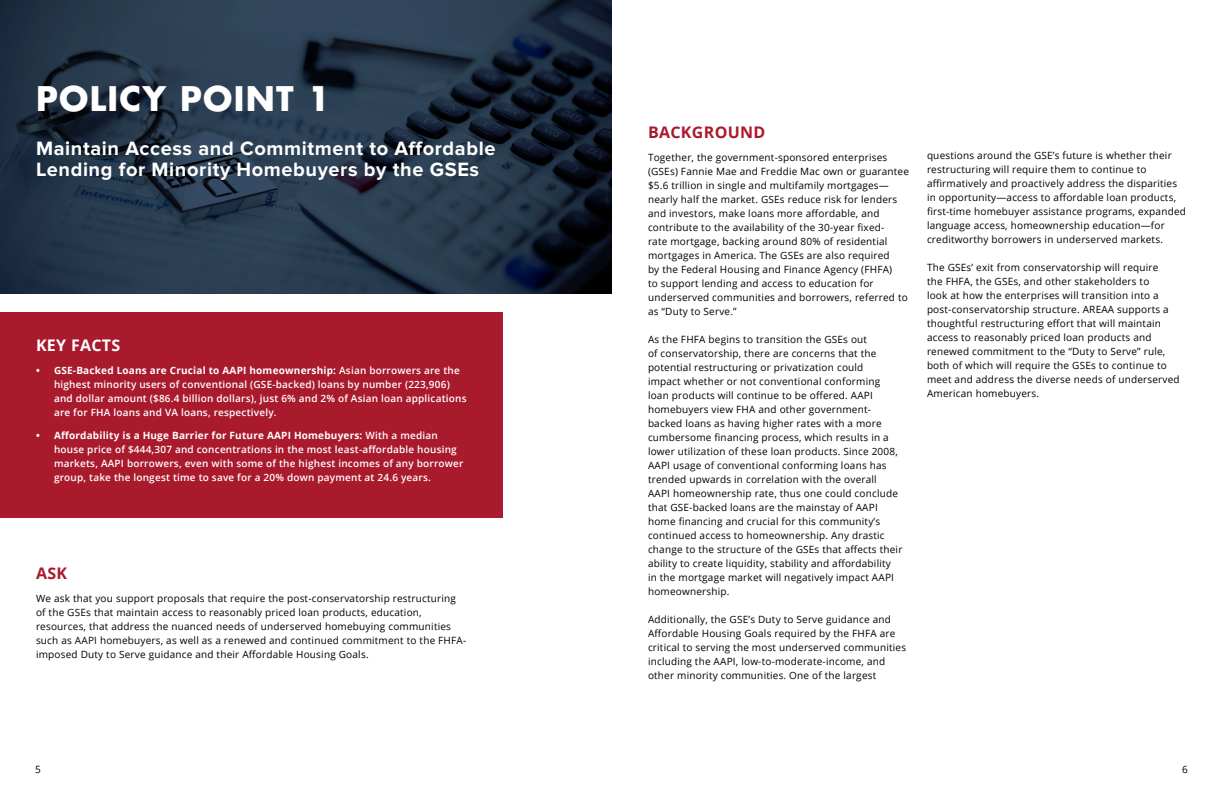
<style>
.page{position:relative;width:1224px;height:792px;background:#fff}
.page>*{position:absolute;margin:0;border:0;box-sizing:border-box;transform-origin:0 0}
.t1{font:700 33px "Futura";letter-spacing:.04em;color:#fff}
.t2{font:700 20px/21px "Proxima Nova";letter-spacing:.03em;color:#fff}
.t3{font:700 16px "Open Sans";letter-spacing:.02em;color:#a91a2d}
.t4{font:700 16px "Open Sans";letter-spacing:.02em;color:#fff}
.t5{font:10px/14px "Open Sans";letter-spacing:.02em;color:#000}
.t6{font:600 10px/14px "Open Sans";letter-spacing:.02em;color:#fff}
.s1{font-weight:700}
</style>
<div class="page">
<div style="left:0;top:312px;width:503px;height:206px;background:#a91a2d"></div>
<svg style="left:0;top:0;width:612px;height:294px;background:#223245"></svg>
<h1 class="t1" style="left:36px;top:75px;width:296px">POLICY POINT 1</h1>
<h2 class="t2" style="left:36px;top:138px;width:461px">Maintain Access and Commitment to Affordable<br>Lending for Minority Homebuyers by the GSEs</h2>
<h3 class="t4" style="left:36px;top:334px;width:86px">KEY FACTS</h3>
<p class="t6" style="left:54px;top:364px;width:414px;text-indent:-18px"><span class="s1">• GSE-Backed Loans are Crucial to AAPI homeownership:</span> Asian borrowers are the highest minority users of conventional (GSE-backed) loans by number (223,906) and dollar amount ($86.4 billion dollars), just 6% and 2% of Asian loan applications are for FHA loans and VA loans, respectively.</p>
<p class="t6" style="left:54px;top:429px;width:411px;text-indent:-18px"><span class="s1">• Affordability is a Huge Barrier for Future AAPI Homebuyers:</span> With a median house price of $444,307 and concentrations in the most least-affordable housing markets, AAPI borrowers, even with some of the highest incomes of any borrower group, take the longest time to save for a 20% down payment at 24.6 years.</p>
<h3 class="t3" style="left:36px;top:562px;width:33px">ASK</h3>
<p class="t5" style="left:36px;top:591px;width:432px">We ask that you support proposals that require the post-conservatorship restructuring of the GSEs that maintain access to reasonably priced loan products, education, resources, that address the nuanced needs of underserved homebuying communities such as AAPI homebuyers, as well as a renewed and continued commitment to the FHFA&shy;imposed Duty to Serve guidance and their Affordable Housing Goals.</p>
<h3 class="t3" style="left:648px;top:121px;width:119px">BACKGROUND</h3>
<p class="t5" style="left:648px;top:150px;width:263px">Together, the government-sponsored enterprises (GSEs) Fannie Mae and Freddie Mac own or guarantee $5.6 trillion in single and multifamily mortgages— nearly half the market. GSEs reduce risk for lenders and investors, make loans more affordable, and contribute to the availability of the 30-year fixed-<br>rate mortgage, backing around 80% of residential mortgages in America. The GSEs are also required<br>by the Federal Housing and Finance Agency (FHFA)<br>to support lending and access to education for underserved communities and borrowers, referred to as “Duty to Serve.”</p>
<p class="t5" style="left:648px;top:332px;width:256px">As the FHFA begins to transition the GSEs out<br>of conservatorship, there are concerns that the potential restructuring or privatization could<br>impact whether or not conventional conforming loan products will continue to be offered. AAPI homebuyers view FHA and other government&shy;backed loans as having higher rates with a more cumbersome financing process, which results in a lower utilization of these loan products. Since 2008, AAPI usage of conventional conforming loans has trended upwards in correlation with the overall<br>AAPI homeownership rate, thus one could conclude that GSE-backed loans are the mainstay of AAPI home financing and crucial for this community’s continued access to homeownership. Any drastic change to the structure of the GSEs that affects their ability to create liquidity, stability and affordability<br>in the mortgage market will negatively impact AAPI homeownership.</p>
<p class="t5" style="left:648px;top:612px;width:260px">Additionally, the GSE’s Duty to Serve guidance and Affordable Housing Goals required by the FHFA are critical to serving the most underserved communities including the AAPI, low-to-moderate-income, and other minority communities. One of the largest</p>
<p class="t5" style="left:927px;top:148px;width:261px">questions around the GSE’s future is whether their restructuring will require them to continue to affirmatively and proactively address the disparities in opportunity—access to affordable loan products, first-time homebuyer assistance programs, expanded language access, homeownership education—for creditworthy borrowers in underserved markets.</p>
<p class="t5" style="left:927px;top:260px;width:254px">The GSEs’ exit from conservatorship will require<br>the FHFA, the GSEs, and other stakeholders to<br>look at how the enterprises will transition into a post-conservatorship structure. AREAA supports a thoughtful restructuring effort that will maintain access to reasonably priced loan products and renewed commitment to the “Duty to Serve” rule, both of which will require the GSEs to continue to meet and address the diverse needs of underserved American homebuyers.</p>
<p class="t5" style="left:35px;top:762px;width:7px">5</p>
<p class="t5" style="left:1182px;top:762px;width:7px">6</p>
</div>
